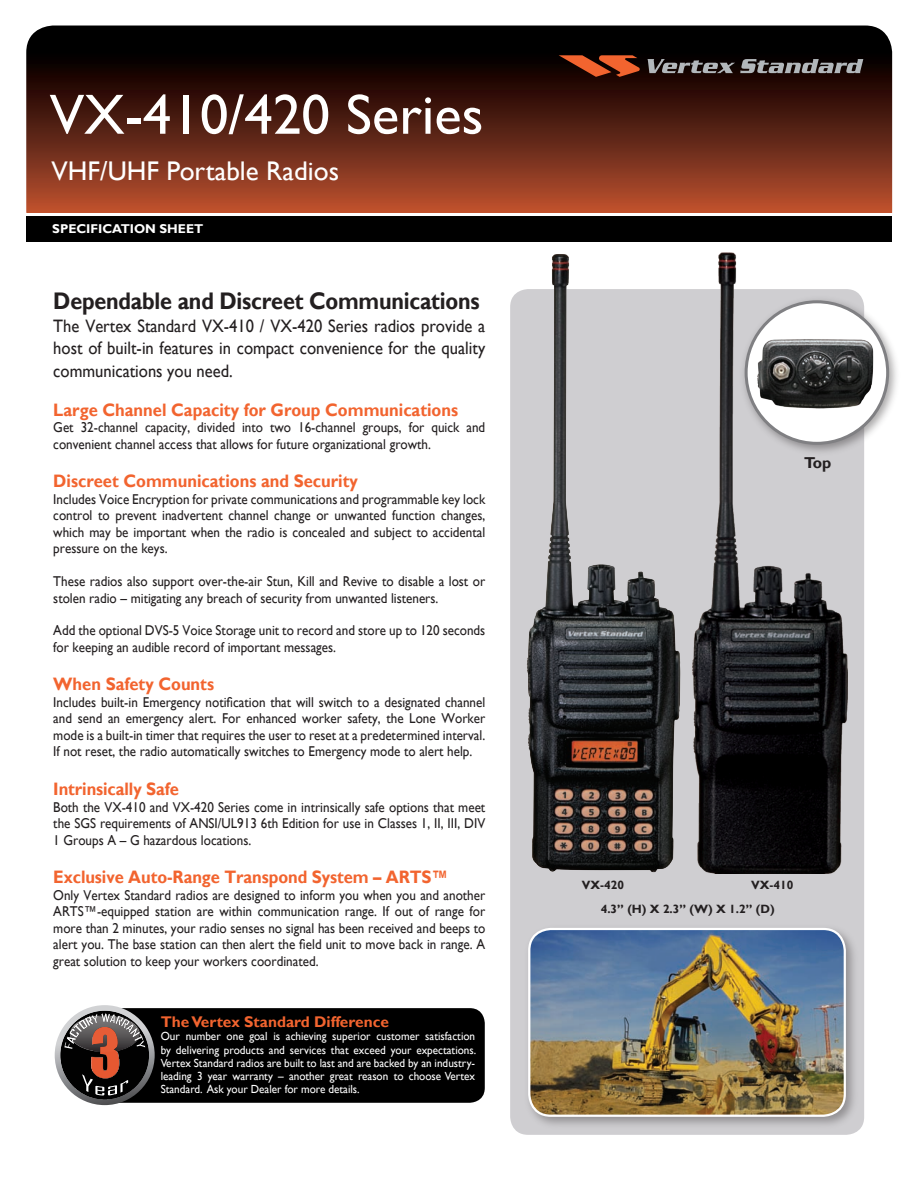
<style>
.page{position:relative;width:918px;height:1188px;background:#fff}
.page>*{position:absolute;margin:0;border:0;box-sizing:border-box;transform-origin:0 0}
.Product_name{font:57px "Gill Sans";color:#fff}
.Product_name-2{font:27px "Gill Sans";color:#fff}
.Body_Heading_1{font:700 24px "Gill Sans";letter-spacing:-.01em;color:#231f20;scale:.9 1}
.Body_Heading_1-2{font:700 18px "Gill Sans";color:#f2642f;scale:.92 1}
.Body_copy{font:18px/22.5px "Gill Sans";color:#231f20;text-align:justify;scale:.92 1}
.Body_copy-2{font:700 15.75px "Gill Sans";color:#231f20}
.Body_Heading_1-3{font:700 15.45px "Gill Sans";color:#f2642f}
.Body_copy-3{font:14.25px/16.5px "Gill Sans";color:#231f20;text-align:justify;scale:.92 1}
.Data_sheet_header{font:700 12.75px "Gill Sans";color:#fff}
.Data_sheet_header-2{font:700 12px "Gill Sans";color:#231f20}
.Body_copy-4{font:11.7px/13.2px "Gill Sans";color:#fff;text-align:justify;scale:.95 1}
</style>
<div class="page">
<svg style="left:510px;top:289px;width:354px;height:846px;background:#a4a1a3"></svg>
<svg style="left:26px;top:26px;width:866px;height:212px;background:#512012"></svg>
<svg style="left:647px;top:59px;width:216px;height:14px;background:#5e5c5d"></svg>
<svg style="left:559px;top:55px;width:82px;height:22px;background:#863518"></svg>
<div style="left:26px;top:215px;width:866px;height:27px;background:#000"></div>
<hr style="left:14px;top:213px;width:901px;height:3px;background:#fff">
<div style="left:523px;top:923px;width:337px;height:208px;background:#231f20;opacity:.35"></div>
<img style="left:529px;top:929px;width:316px;height:187px;border-radius:22px">
<div style="left:528px;top:928px;width:318px;height:189px;border:2px solid #fff;border-radius:22px"></div>
<div style="left:739px;top:295px;width:162px;height:162px;background:#231f20;opacity:.4"></div>
<svg style="left:746px;top:302px;width:142px;height:141px"></svg>
<img style="left:851px;top:334px;width:28px;height:78px">
<img style="left:526px;top:254px;width:52px;height:618px">
<img style="left:689px;top:252px;width:162px;height:621px">
<div style="left:92px;top:1007px;width:394px;height:97px;background:#000;border-radius:16px"></div>
<div style="left:91px;top:1006px;width:396px;height:99px;border:2px solid #fff;border-radius:16px"></div>
<svg style="left:60px;top:1011px;width:89px;height:89px"></svg>
<p class="Product_name" style="left:50px;top:81px;width:435px">VX-410/420 Series</p>
<p class="Product_name-2" style="left:51px;top:155px;width:289px">VHF/UHF Portable Radios</p>
<p class="Data_sheet_header" style="left:52px;top:221px;width:135px">SPECIFICATION Sheet</p>
<p class="Body_Heading_1" style="left:53px;top:287px;width:475px">Dependable and Discreet Communications</p>
<p class="Body_copy" style="left:53px;top:315px;width:471px">The Vertex Standard VX-410 / VX-420 Series radios provide a host of built-in features in compact convenience for the quality communications you need.</p>
<p class="Body_Heading_1-2" style="left:53px;top:399px;width:442px">Large Channel Capacity for Group Communications</p>
<p class="Body_copy-3" style="left:53px;top:419px;width:471px">Get 32-channel capacity, divided into two 16-channel groups, for quick and convenient channel access that allows for future organizational growth.</p>
<p class="Body_Heading_1-2" style="left:53px;top:470px;width:333px">Discreet Communications and Security</p>
<p class="Body_copy-3" style="left:53px;top:491px;width:471px">Includes Voice Encryption for private communications and programmable key lock control to prevent inadvertent channel change or unwanted function changes, which may be important when the radio is concealed and subject to accidental pressure on the keys.</p>
<p class="Body_copy-3" style="left:53px;top:573px;width:471px">These radios also support over-the-air Stun, Kill and Revive to disable a lost or stolen radio – mitigating any breach of security from unwanted listeners.</p>
<p class="Body_copy-3" style="left:53px;top:622px;width:471px">Add the optional DVS-5 Voice Storage unit to record and store up to 120 seconds for keeping an audible record of important messages.</p>
<p class="Body_Heading_1-2" style="left:53px;top:674px;width:176px">When Safety Counts</p>
<p class="Body_copy-3" style="left:53px;top:694px;width:471px">Includes built-in Emergency notification that will switch to a designated channel and send an emergency alert. For enhanced worker safety, the Lone Worker mode is a built-in timer that requires the user to reset at a predetermined interval.<br>If not reset, the radio automatically switches to Emergency mode to alert help.</p>
<p class="Body_Heading_1-2" style="left:53px;top:778px;width:138px">Intrinsically Safe</p>
<p class="Body_copy-3" style="left:53px;top:799px;width:471px">Both the VX-410 and VX-420 Series come in intrinsically safe options that meet the SGS requirements of ANSI/UL913 6th Edition for use in Classes 1, II, III, DIV 1 Groups A – G hazardous locations.</p>
<p class="Body_Heading_1-2" style="left:53px;top:866px;width:431px">Exclusive Auto-Range Transpond System – ARTS™</p>
<p class="Body_copy-3" style="left:53px;top:887px;width:471px">Only Vertex Standard radios are designed to inform you when you and another ARTS™-equipped station are within communication range. If out of range for more than 2 minutes, your radio senses no signal has been received and beeps to alert you. The base station can then alert the field unit to move back in range. A great solution to keep your workers coordinated.</p>
<p class="Body_Heading_1-3" style="left:161px;top:1013px;width:230px">The Vertex Standard Difference</p>
<p class="Body_copy-4" style="left:161px;top:1030px;width:334px">Our number one goal is achieving superior customer satisfaction by delivering products and services that exceed your expectations.<br>Vertex Standard radios are built to last and are backed by an industry&shy;leading 3 year warranty – another great reason to choose Vertex Standard. Ask your Dealer for more details.</p>
<p class="Body_copy-2" style="left:804px;top:453px;width:29px">Top</p>
<p class="Data_sheet_header-2" style="left:582px;top:878px;width:44px">VX-420</p>
<p class="Data_sheet_header-2" style="left:751px;top:878px;width:44px">VX-410</p>
<p class="Data_sheet_header-2" style="left:601px;top:902px;width:175px">4.3” (H) x 2.3” (W) x 1.2” (D)</p>
</div>
